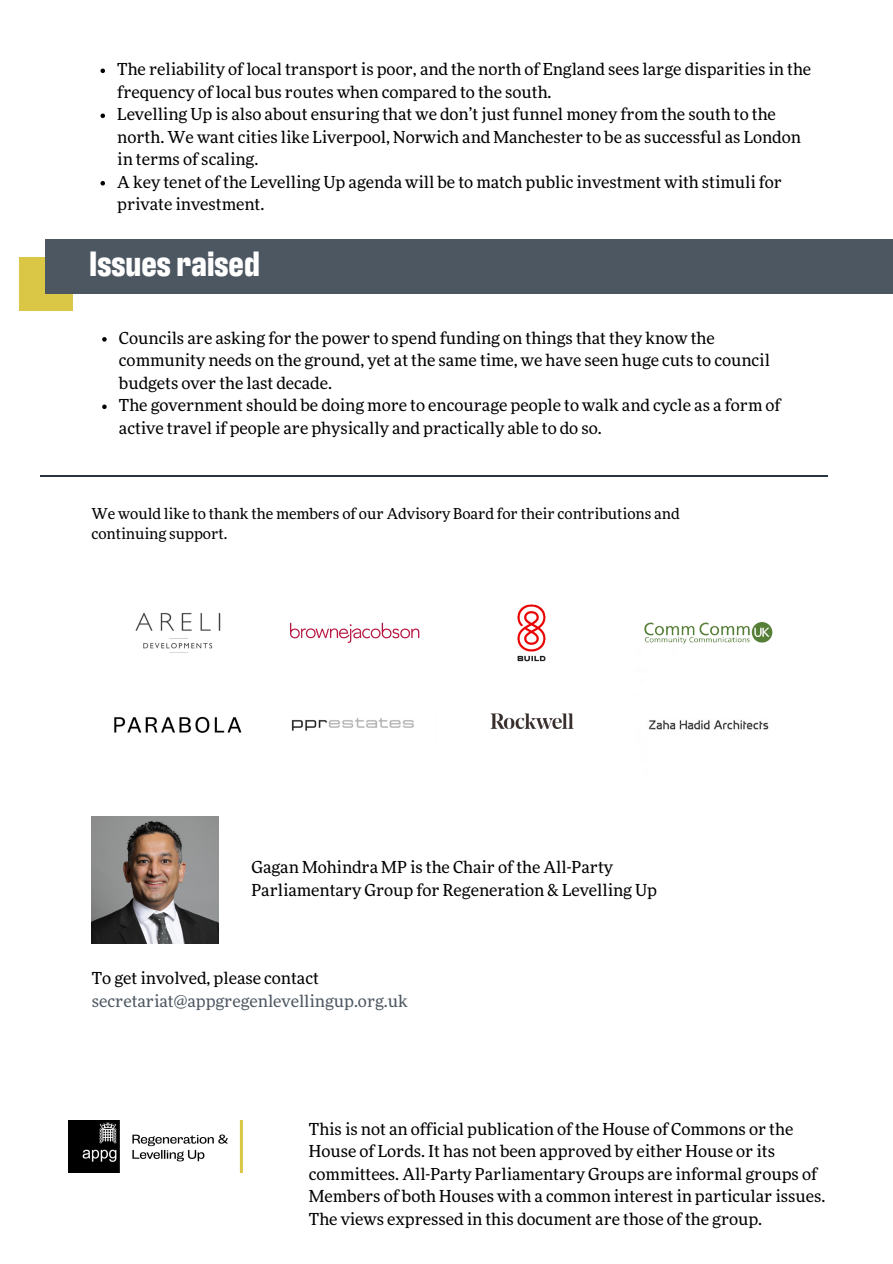
<style>
.page{position:relative;width:893px;height:1264px;background:#fff}
.page>*{position:absolute;margin:0;border:0;box-sizing:border-box;transform-origin:0 0}
.t1{font:700 36px "Antarctican Headline";color:#fff}
.t2{font:16.5px/22.5px "More Pro";color:#000}
.t3{font:16.5px/22.5px "More Pro";color:#4d5761}
.t4{font:15px/20.2px "More Pro";color:#000}
.s1{color:#000}
</style>
<div class="page">
<img style="left:68px;top:1120px;width:174px;height:52px">
<hr style="left:40px;top:475px;width:787px;height:1px;background:#2a3441">
<div style="left:19px;top:257px;width:53px;height:54px;background:#dbc746"></div>
<div style="left:45px;top:239px;width:847px;height:55px;background:#4d5761"></div>
<img style="left:91px;top:816px;width:127px;height:127px">
<img style="left:114px;top:604px;width:659px;height:129px">
<svg style="left:102px;top:337px;width:5px;height:4px"></svg>
<svg style="left:102px;top:404px;width:5px;height:5px"></svg>
<svg style="left:100px;top:69px;width:5px;height:4px"></svg>
<svg style="left:100px;top:113px;width:5px;height:5px"></svg>
<svg style="left:100px;top:181px;width:5px;height:4px"></svg>
<p class="t2" style="left:117px;top:59px;width:695px">The reliability of local transport is poor, and the north of England sees large disparities in the frequency of local bus routes when compared to the south.</p>
<p class="t2" style="left:117px;top:104px;width:685px">Levelling Up is also about ensuring that we don’t just funnel money from the south to the north. We want cities like Liverpool, Norwich and Manchester to be as successful as London in terms of scaling.</p>
<p class="t2" style="left:117px;top:172px;width:666px">A key tenet of the Levelling Up agenda will be to match public investment with stimuli for private investment.</p>
<p class="t1" style="left:89px;top:247px;width:172px">Issues raised</p>
<p class="t2" style="left:119px;top:328px;width:652px">Councils are asking for the power to spend funding on things that they know the community needs on the ground, yet at the same time, we have seen huge cuts to council budgets over the last decade.</p>
<p class="t2" style="left:119px;top:395px;width:663px">The government should be doing more to encourage people to walk and cycle as a form of active travel if people are physically and practically able to do so.</p>
<p class="t4" style="left:91px;top:504px;width:589px">We would like to thank the members of our Advisory Board for their contributions and continuing support.</p>
<p class="t2" style="left:251px;top:856px;width:407px">Gagan Mohindra MP is the Chair of the All-Party<br>Parliamentary Group for Regeneration &amp; Levelling Up</p>
<p class="t3" style="left:92px;top:968px;width:317px"><span class="s1">To get involved, please contact </span>secretariat@appgregenlevellingup.org.uk</p>
<p class="t2" style="left:309px;top:1118px;width:518px">This is not an official publication of the House of Commons or the House of Lords. It has not been approved by either House or its committees. All-Party Parliamentary Groups are informal groups of Members of both Houses with a common interest in particular issues.<br>The views expressed in this document are those of the group.</p>
</div>
